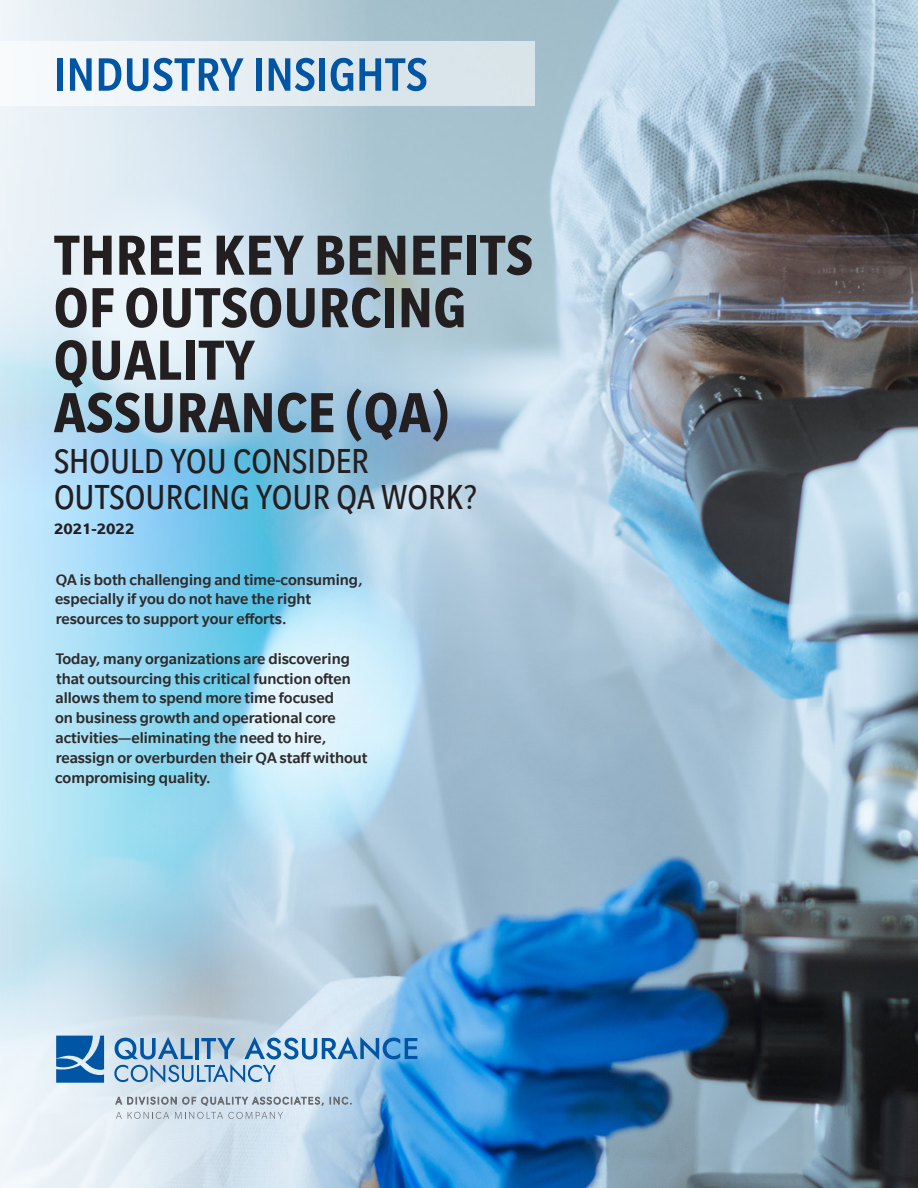
<style>
.page{position:relative;width:918px;height:1188px;background:#fff}
.page>*{position:absolute;margin:0;border:0;box-sizing:border-box;transform-origin:0 0}
.t1{font:700 condensed 61.5px/52.5px "Slate";letter-spacing:.01em;color:#231f20}
.blue_hdr{font:500 condensed 51px "Slate";letter-spacing:.01em;color:#0155a5}
.t2{font:condensed 37.5px/36px "Slate";color:#231f20}
.text{font:500 16.5px/19.8px "Slate";color:#2e2b2c}
.t3{font:700 16.5px "Slate";color:#231f20}
</style>
<div class="page">
<img style="left:376px;top:0;width:542px;height:1188px">
<svg style="left:0;top:0;width:376px;height:1188px;background:#badded"></svg>
<div style="left:0;top:41px;width:535px;height:64px;background:linear-gradient(to right,#f8fbfd,#d3e0e6)"></div>
<svg style="left:116px;top:1112px;width:6px;height:7px"></svg>
<svg style="left:128px;top:1112px;width:41px;height:7px"></svg>
<svg style="left:175px;top:1112px;width:108px;height:7px"></svg>
<svg style="left:408px;top:1056px;width:9px;height:3px"></svg>
<svg style="left:408px;top:1038px;width:9px;height:11px"></svg>
<hr style="left:405px;top:1038px;width:3px;height:21px;background:#0155a5">
<svg style="left:114px;top:1037px;width:286px;height:46px;background:#97bbdb"></svg>
<svg style="left:116px;top:1097px;width:60px;height:7px"></svg>
<svg style="left:183px;top:1097px;width:140px;height:9px"></svg>
<svg style="left:330px;top:1097px;width:21px;height:7px"></svg>
<svg style="left:56px;top:1036px;width:48px;height:47px;background:#2e74b5"></svg>
<p class="blue_hdr" style="left:54px;top:48px;width:375px">INDUSTRY INSIGHTS</p>
<p class="t1" style="left:54px;top:228px;width:481px">THREE KEY BENEFITS<br>OF OUTSOURCING<br>QUALITY<br>ASSURANCE (QA)</p>
<p class="t2" style="left:54px;top:442px;width:425px">SHOULD YOU CONSIDER<br>OUTSOURCING YOUR QA WORK?</p>
<p class="t3" style="left:54px;top:520px;width:82px">2021-2022</p>
<p class="text" style="left:55px;top:569px;width:309px">QA is both challenging and time-consuming, especially if you do not have the right resources to support your efforts.</p>
<p class="text" style="left:55px;top:649px;width:314px">Today, many organizations are discovering that outsourcing this critical function often allows them to spend more time focused<br>on business growth and operational core activities—eliminating the need to hire, reassign or overburden their QA staff without compromising quality.</p>
</div>
